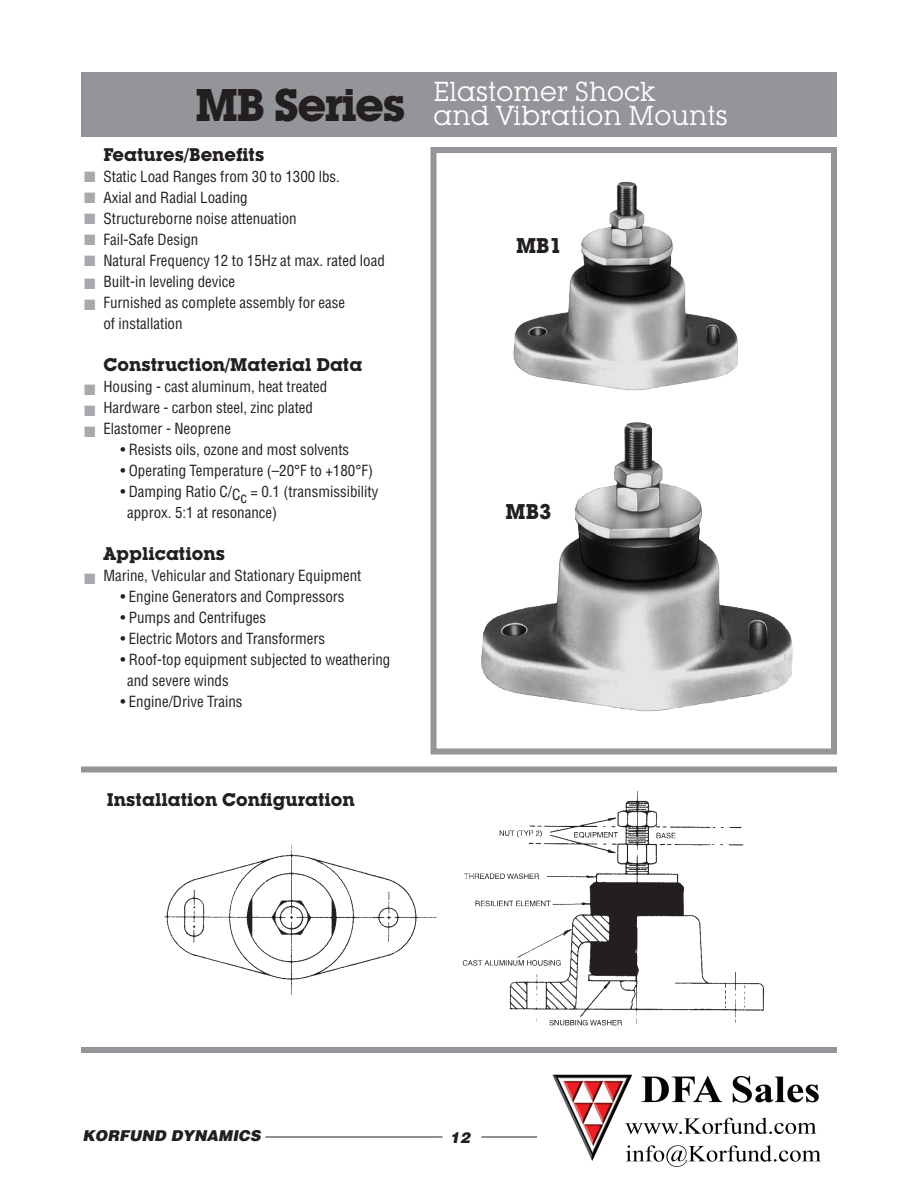
<style>
.page{position:relative;width:918px;height:1188px;background:#fff}
.page>*{position:absolute;margin:0;border:0;box-sizing:border-box;transform-origin:0 0}
.t1{font:700 45px "Lubalin Graph IT Cby BT";letter-spacing:-.04em;color:#231f20}
.t2{font:27px/24px "Lubalin Graph IT Cby BT";color:#fff}
.t3{font:700 21px "Lubalin Graph IT Cby BT";color:#231f20}
.t4{font:700 18px "Lubalin Graph IT Cby BT";color:#231f20}
.t5{font:condensed 15px/21px "Helvetica";color:#231f20}
.t6{font:italic 900 15px "Helvetica";color:#231f20}
.t7{font:15px/21px "Zapf Dingbats";color:#a7a9ac;text-align:justify}
</style>
<div class="page">
<div style="left:81px;top:72px;width:756px;height:64px;background:#939598"></div>
<div style="left:81px;top:766px;width:756px;height:6px;background:#939598"></div>
<div style="left:81px;top:1047px;width:756px;height:6px;background:#939598"></div>
<img style="left:164px;top:791px;width:600px;height:235px">
<div style="left:430px;top:147px;width:407px;height:607px;border:6px solid #939598"></div>
<svg style="left:513px;top:181px;width:170px;height:210px"></svg>
<img style="left:624px;top:182px;width:114px;height:201px">
<svg style="left:481px;top:422px;width:312px;height:290px"></svg>
<img style="left:634px;top:422px;width:158px;height:265px">
<div style="left:514px;top:237px;width:52px;height:23px;background:#fff"></div>
<div style="left:504px;top:502px;width:64px;height:23px;background:#fff"></div>
<hr style="left:266px;top:1137px;width:176px;height:1px;background:#231f20">
<hr style="left:482px;top:1137px;width:355px;height:1px;background:#231f20">
<img style="left:537px;top:1074px;width:300px;height:93px">
<p class="t7" style="left:84px;top:167px;width:13px">■ ■ ■ ■ ■</p>
<p class="t7" style="left:84px;top:380px;width:13px">■ ■ ■</p>
<p class="t7" style="left:84px;top:569px;width:13px">■</p>
<h1 class="t1" style="left:195px;top:89px;width:212px">MB Series</h1>
<p class="t4" style="left:104px;top:148px;width:162px">Features/Benefits</p>
<p class="t5" style="left:104px;top:168px;width:283px">Static Load Ranges from 30 to 1300 lbs.<br>Axial and Radial Loading<br>Structureborne noise attenuation<br>Fail-Safe Design<br>Natural Frequency 12 to 15Hz at max. rated load<br>Built-in leveling device<br>Furnished as complete assembly for ease<br>of installation</p>
<p class="t4" style="left:104px;top:358px;width:260px">Construction/Material Data</p>
<p class="t5" style="left:104px;top:378px;width:225px">Housing - cast aluminum, heat treated<br>Hardware - carbon steel, zinc plated<br>Elastomer - Neoprene</p>
<p class="t5" style="left:120px;top:441px;width:230px">• Resists oils, ozone and most solvents</p>
<p class="t5" style="left:120px;top:462px;width:254px">• Operating Temperature (–20°F to +180°F)</p>
<p class="t5" style="left:127px;top:483px;width:253px;text-indent:-7px">• Damping Ratio C/Cc = 0.1 (transmissibility approx. 5:1 at resonance)</p>
<p class="t4" style="left:104px;top:547px;width:123px">Applications</p>
<p class="t5" style="left:104px;top:567px;width:259px">Marine, Vehicular and Stationary Equipment</p>
<p class="t5" style="left:120px;top:588px;width:226px">• Engine Generators and Compressors</p>
<p class="t5" style="left:120px;top:609px;width:147px">• Pumps and Centrifuges</p>
<p class="t5" style="left:120px;top:630px;width:206px">• Electric Motors and Transformers</p>
<p class="t5" style="left:127px;top:651px;width:265px;text-indent:-7px">• Roof-top equipment subjected to weathering and severe winds</p>
<p class="t5" style="left:120px;top:693px;width:124px">• Engine/Drive Trains</p>
<h2 class="t2" style="left:434px;top:83px;width:296px">Elastomer Shock<br>and Vibration Mounts</h2>
<h3 class="t3" style="left:516px;top:238px;width:48px">MB1</h3>
<h3 class="t3" style="left:506px;top:504px;width:48px">MB3</h3>
<p class="t4" style="left:107px;top:793px;width:250px">Installation Configuration</p>
<p class="t6" style="left:82px;top:1131px;width:180px">KORFUND DYNAMICS</p>
<p class="t6" style="left:450px;top:1132px;width:22px">12</p>
</div>
